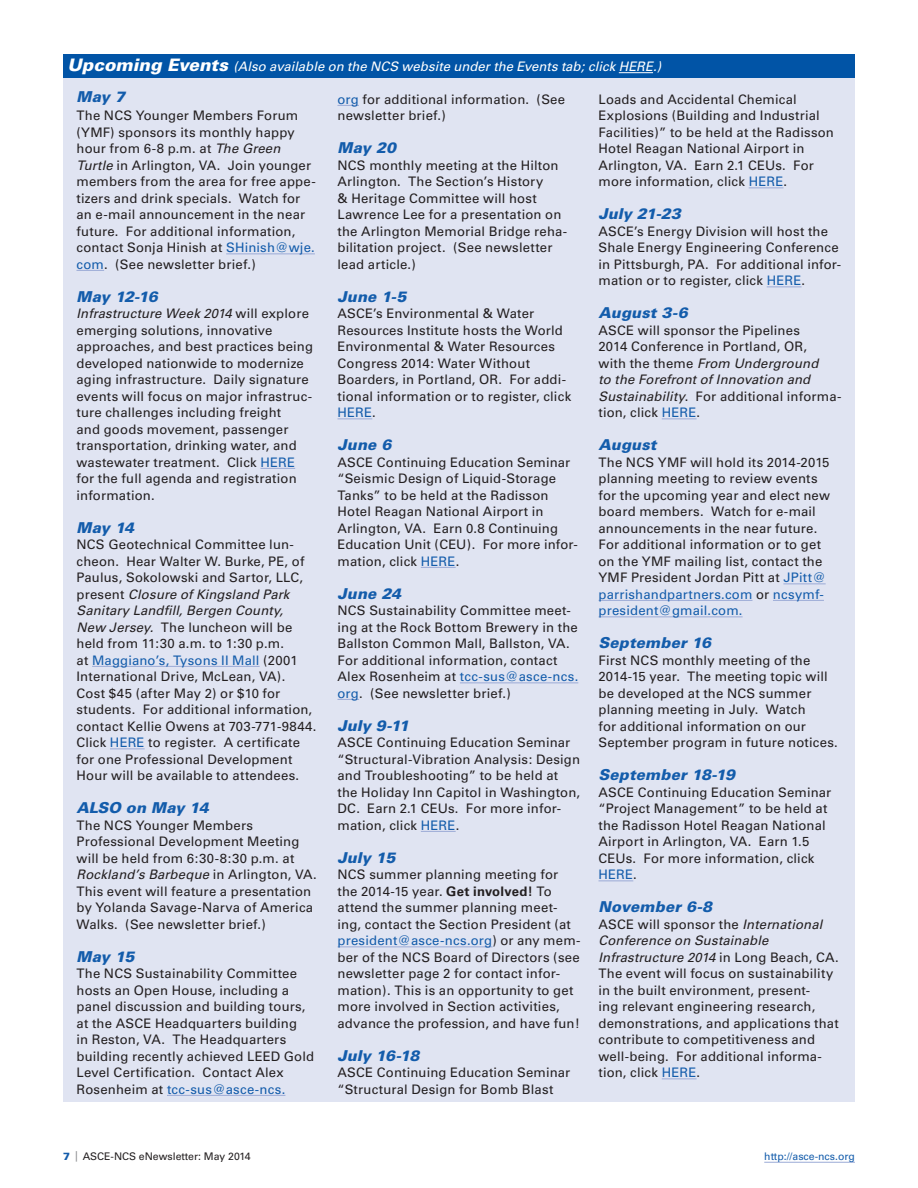
<style>
.page{position:relative;width:918px;height:1188px;background:#fff}
.page>*{position:absolute;margin:0;border:0;box-sizing:border-box;transform-origin:0 0}
.Head_2{font:italic 900 15px "Univers";letter-spacing:.01em;color:#135cab}
.Text_1_No_Indent{font:italic 900 15px "Univers";color:#135cab}
.Head_2_Subhead{font:italic 900 15px "Univers";color:#135cab}
.Text_1_No_Indent-2{font:13.2px/16.5px "Univers";letter-spacing:.015em;color:#231f20}
.DeptHead{font:italic 13.2px "Univers";color:#fff}
.t1{font:10.5px "Univers";color:#231f20}
.t2{font:10.5px "Univers";color:#135cab}
.s1{font-weight:900;font-size:17.25px}
.s2{font-style:italic}
.s3{color:#135cab}
.s4{font-weight:700}
.s5{font-weight:900;color:#135cab}
.s6{color:#87898c}
</style>
<div class="page">
<hr style="left:764px;top:1162px;width:91px;height:1px;background:#9baad6">
<div style="left:63px;top:54px;width:792px;height:1047px;background:#e0e4f2"></div>
<hr style="left:226px;top:254px;width:89px;height:1px;background:#9baad6">
<svg style="left:76px;top:270px;width:28px;height:1px"></svg>
<hr style="left:260px;top:468px;width:35px;height:1px;background:#9baad6">
<hr style="left:92px;top:666px;width:168px;height:1px;background:#9baad6">
<hr style="left:110px;top:748px;width:35px;height:1px;background:#9baad6">
<hr style="left:167px;top:1095px;width:118px;height:1px;background:#9baad6">
<svg style="left:338px;top:105px;width:21px;height:1px"></svg>
<hr style="left:338px;top:418px;width:34px;height:1px;background:#9baad6">
<hr style="left:421px;top:567px;width:35px;height:1px;background:#9baad6">
<hr style="left:460px;top:682px;width:118px;height:1px;background:#9baad6">
<svg style="left:338px;top:699px;width:21px;height:1px"></svg>
<hr style="left:421px;top:831px;width:35px;height:1px;background:#9baad6">
<hr style="left:338px;top:946px;width:155px;height:1px;background:#9baad6">
<hr style="left:749px;top:188px;width:35px;height:1px;background:#9baad6">
<hr style="left:767px;top:286px;width:35px;height:1px;background:#9baad6">
<hr style="left:662px;top:418px;width:35px;height:1px;background:#9baad6">
<hr style="left:783px;top:584px;width:43px;height:1px;background:#9baad6">
<hr style="left:598px;top:600px;width:154px;height:1px;background:#9baad6">
<hr style="left:773px;top:600px;width:51px;height:1px;background:#9baad6">
<hr style="left:598px;top:616px;width:145px;height:1px;background:#9baad6">
<hr style="left:598px;top:880px;width:35px;height:1px;background:#9baad6">
<hr style="left:662px;top:1078px;width:35px;height:1px;background:#9baad6">
<div style="left:63px;top:54px;width:792px;height:24px;background:#0154a6"></div>
<hr style="left:619px;top:72px;width:34px;height:1px;background:#fff">
<p class="DeptHead" style="left:68px;top:59px;width:595px"><span class="s1">Upcoming Events</span> (Also available on the NCS website under the Events tab; click HERE.)</p>
<p class="Head_2_Subhead" style="left:76px;top:87px;width:50px">May 7</p>
<p class="Text_1_No_Indent-2" style="left:76px;top:107px;width:241px">The NCS Younger Members Forum (YMF) sponsors its monthly happy hour from 6-8 p.m. at <span class="s2">The Green Turtle</span> in Arlington, VA. Join younger members from the area for free appe&shy;tizers and drink specials. Watch for an e-mail announcement in the near future. For additional information, contact Sonja Hinish at <span class="s3">SHinish@wje. com</span>. (See newsletter brief.)</p>
<p class="Head_2" style="left:76px;top:287px;width:83px">May 12-16</p>
<p class="Text_1_No_Indent-2" style="left:76px;top:305px;width:238px"><span class="s2">Infrastructure Week 2014</span> will explore emerging solutions, innovative approaches, and best practices being developed nationwide to modernize aging infrastructure. Daily signature events will focus on major infrastruc&shy;ture challenges including freight<br>and goods movement, passenger transportation, drinking water, and wastewater treatment. Click <span class="s3">HERE </span>for the full agenda and registration information.</p>
<p class="Head_2" style="left:76px;top:518px;width:59px">May 14</p>
<p class="Text_1_No_Indent-2" style="left:76px;top:536px;width:242px">NCS Geotechnical Committee lun&shy;cheon. Hear Walter W. Burke, PE, of Paulus, Sokolowski and Sartor, LLC, present <span class="s2">Closure of Kingsland Park Sanitary Landfill, Bergen County,<br>New Jersey.</span> The luncheon will be held from 11:30 a.m. to 1:30 p.m.<br>at <span class="s3">Maggiano’s, Tysons II Mall</span> (2001<br>International Drive, McLean, VA).<br>Cost $45 (after May 2) or $10 for students. For additional information, contact Kellie Owens at 703-771-9844.<br>Click <span class="s3">HERE</span> to register. A certificate for one Professional Development Hour will be available to attendees.</p>
<p class="Head_2" style="left:76px;top:798px;width:134px">ALSO on May 14</p>
<p class="Text_1_No_Indent-2" style="left:76px;top:817px;width:242px">The NCS Younger Members Professional Development Meeting will be held from 6:30-8:30 p.m. at <span class="s2">Rockland’s Barbeque</span> in Arlington, VA.<br>This event will feature a presentation by Yolanda Savage-Narva of America Walks. (See newsletter brief.)</p>
<p class="Head_2" style="left:76px;top:947px;width:59px">May 15</p>
<p class="Text_1_No_Indent-2" style="left:76px;top:965px;width:239px">The NCS Sustainability Committee hosts an Open House, including a panel discussion and building tours, at the ASCE Headquarters building<br>in Reston, VA. The Headquarters building recently achieved LEED Gold Level Certification. Contact Alex Rosenheim at <span class="s3">tcc-sus@asce-ncs.</span></p>
<p class="Text_1_No_Indent-2" style="left:338px;top:91px;width:229px"><span class="s3">org</span> for additional information. (See newsletter brief.)</p>
<p class="Head_2" style="left:338px;top:138px;width:60px">May 20</p>
<p class="Text_1_No_Indent-2" style="left:338px;top:157px;width:231px">NCS monthly meeting at the Hilton<br>Arlington. The Section’s History<br>&amp; Heritage Committee will host<br>Lawrence Lee for a presentation on the Arlington Memorial Bridge reha&shy;bilitation project. (See newsletter lead article.)</p>
<p class="Head_2" style="left:338px;top:287px;width:70px">June 1-5</p>
<p class="Text_1_No_Indent-2" style="left:338px;top:305px;width:235px">ASCE’s Environmental &amp; Water<br>Resources Institute hosts the World<br>Environmental &amp; Water Resources<br>Congress 2014: Water Without<br>Boarders, in Portland, OR. For addi&shy;tional information or to register, click<br><span class="s3">HERE</span>.</p>
<p class="Head_2" style="left:338px;top:435px;width:55px">June 6</p>
<p class="Text_1_No_Indent-2" style="left:338px;top:454px;width:242px">ASCE Continuing Education Seminar “Seismic Design of Liquid-Storage<br>Tanks” to be held at the Radisson<br>Hotel Reagan National Airport in<br>Arlington, VA. Earn 0.8 Continuing<br>Education Unit (CEU). For more infor&shy;mation, click <span class="s3">HERE</span>.</p>
<p class="Head_2" style="left:338px;top:584px;width:65px">June 24</p>
<p class="Text_1_No_Indent-2" style="left:338px;top:602px;width:242px">NCS Sustainability Committee meet&shy;ing at the Rock Bottom Brewery in the Ballston Common Mall, Ballston, VA.<br>For additional information, contact Alex Rosenheim at <span class="s3">tcc-sus@asce-ncs. org</span>. (See newsletter brief.)</p>
<p class="Text_1_No_Indent" style="left:338px;top:716px;width:73px">July 9-11</p>
<p class="Text_1_No_Indent-2" style="left:338px;top:734px;width:244px">ASCE Continuing Education Seminar “Structural-Vibration Analysis: Design and Troubleshooting” to be held at the Holiday Inn Capitol in Washington, DC. Earn 2.1 CEUs. For more infor&shy;mation, click <span class="s3">HERE</span>.</p>
<p class="Head_2" style="left:338px;top:848px;width:59px">July 15</p>
<p class="Text_1_No_Indent-2" style="left:338px;top:866px;width:245px">NCS summer planning meeting for the 2014-15 year. <span class="s4">Get involved!</span> To attend the summer planning meet&shy;ing, contact the Section President (at <span class="s3">president@asce-ncs.org</span>) or any mem&shy;ber of the NCS Board of Directors (see newsletter page 2 for contact infor&shy;mation). This is an opportunity to get more involved in Section activities, advance the profession, and have fun!</p>
<p class="Head_2" style="left:338px;top:1046px;width:83px">July 16-18</p>
<p class="Text_1_No_Indent-2" style="left:338px;top:1064px;width:234px">ASCE Continuing Education Seminar “Structural Design for Bomb Blast</p>
<p class="Text_1_No_Indent-2" style="left:598px;top:91px;width:237px">Loads and Accidental Chemical Explosions (Building and Industrial Facilities)” to be held at the Radisson Hotel Reagan National Airport in Arlington, VA. Earn 2.1 CEUs. For more information, click <span class="s3">HERE</span>.</p>
<p class="Head_2" style="left:598px;top:204px;width:84px">July 21-23</p>
<p class="Text_1_No_Indent-2" style="left:598px;top:223px;width:244px">ASCE’s Energy Division will host the Shale Energy Engineering Conference in Pittsburgh, PA. For additional infor&shy;mation or to register, click <span class="s3">HERE</span>.</p>
<p class="Head_2" style="left:598px;top:303px;width:91px">August 3-6</p>
<p class="Text_1_No_Indent-2" style="left:598px;top:322px;width:244px">ASCE will sponsor the Pipelines<br>2014 Conference in Portland, OR,<br>with the theme <span class="s2">From Underground<br>to the Forefront of Innovation and<br>Sustainability</span>. For additional informa&shy;tion, click <span class="s3">HERE</span>.</p>
<p class="Head_2" style="left:598px;top:435px;width:60px">August</p>
<p class="Text_1_No_Indent-2" style="left:598px;top:454px;width:233px">The NCS YMF will hold its 2014-2015 planning meeting to review events for the upcoming year and elect new board members. Watch for e-mail announcements in the near future.<br>For additional information or to get on the YMF mailing list, contact the YMF President Jordan Pitt at <span class="s3">JPitt@ parrishandpartners.com</span> or <span class="s3">ncsymf&shy;president@gmail.com.</span></p>
<p class="Head_2" style="left:598px;top:633px;width:114px">September 16</p>
<p class="Text_1_No_Indent-2" style="left:598px;top:652px;width:241px">First NCS monthly meeting of the 2014-15 year. The meeting topic will be developed at the NCS summer planning meeting in July. Watch<br>for additional information on our September program in future notices.</p>
<p class="Head_2" style="left:598px;top:765px;width:138px">September 18-19</p>
<p class="Text_1_No_Indent-2" style="left:598px;top:784px;width:234px">ASCE Continuing Education Seminar “Project Management” to be held at the Radisson Hotel Reagan National<br>Airport in Arlington, VA. Earn 1.5<br>CEUs. For more information, click<br><span class="s3">HERE</span>.</p>
<p class="Head_2" style="left:598px;top:897px;width:115px">November 6-8</p>
<p class="Text_1_No_Indent-2" style="left:598px;top:916px;width:242px">ASCE will sponsor the <span class="s2">International Conference on Sustainable Infrastructure 2014</span> in Long Beach, CA.<br>The event will focus on sustainability in the built environment, present-<br>ing relevant engineering research, demonstrations, and applications that contribute to competitiveness and well-being. For additional informa&shy;tion, click <span class="s3">HERE</span>.</p>
<p class="t1" style="left:63px;top:1150px;width:189px"><span class="s5">7</span> <span class="s6">|</span> ASCE-NCS eNewsletter: May 2014</p>
<p class="t2" style="left:764px;top:1150px;width:92px">http://asce-ncs.org</p>
</div>
